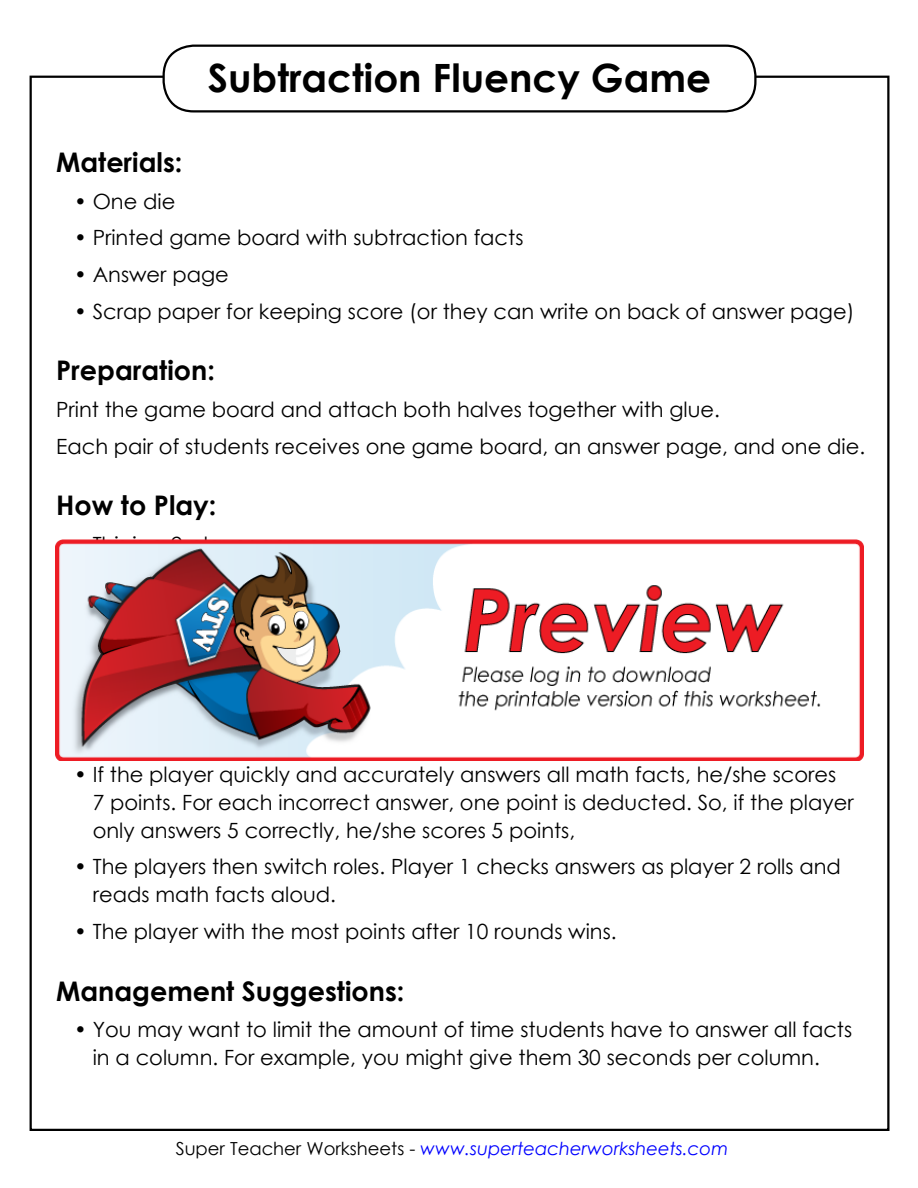
<style>
.page{position:relative;width:918px;height:1188px;background:#fff}
.page>*{position:absolute;margin:0;border:0;box-sizing:border-box;transform-origin:0 0}
.t1{font:700 39px "Century Gothic 2";color:#000}
.t2{font:700 27px "Century Gothic 2";color:#000}
.t3{font:21px/27.8px "Century Gothic 2";color:#000}
.t4{font:italic 18px "Century Gothic 2";color:#00f}
.s1{font-style:normal;color:#000}
</style>
<div class="page">
<div style="left:163px;top:45px;width:594px;height:68px;border:2px solid #000;border-radius:30px"></div>
<img style="left:56px;top:540px;width:807px;height:220px">
<h1 class="t1" style="left:208px;top:48px;width:505px">Subtraction Fluency Game</h1>
<p class="t2" style="left:56px;top:141px;width:128px">Materials:</p>
<p class="t3" style="left:74px;top:187px;width:103px">• One die</p>
<p class="t3" style="left:74px;top:223px;width:451px">• Printed game board with subtraction facts</p>
<p class="t3" style="left:74px;top:260px;width:156px">• Answer page</p>
<p class="t3" style="left:74px;top:297px;width:782px">• Scrap paper for keeping score (or they can write on back of answer page)</p>
<p class="t2" style="left:56px;top:350px;width:160px">Preparation:</p>
<p class="t3" style="left:56px;top:391px;width:811px;line-height:36.8px">Print the game board and attach both halves together with glue.<br>Each pair of students receives one game board, an answer page, and one die.</p>
<p class="t2" style="left:56px;top:485px;width:162px">How to Play:</p>
<p class="t3" style="left:93px;top:760px;width:762px;text-indent:-19px">• If the player quickly and accurately answers all math facts, he/she scores<br>7 points. For each incorrect answer, one point is deducted. So, if the player only answers 5 correctly, he/she scores 5 points,</p>
<p class="t3" style="left:93px;top:853px;width:750px;text-indent:-19px">• The players then switch roles. Player 1 checks answers as player 2 rolls and reads math facts aloud.</p>
<p class="t3" style="left:74px;top:917px;width:544px">• The player with the most points after 10 rounds wins.</p>
<p class="t2" style="left:56px;top:970px;width:350px">Management Suggestions:</p>
<p class="t3" style="left:93px;top:1015px;width:761px;text-indent:-19px">• You may want to limit the amount of time students have to answer all facts in a column. For example, you might give them 30 seconds per column.</p>
<p class="t4" style="left:176px;top:1136px;width:554px"><span class="s1">Super Teacher Worksheets -</span> www.superteacherworksheets.com</p>
</div>
